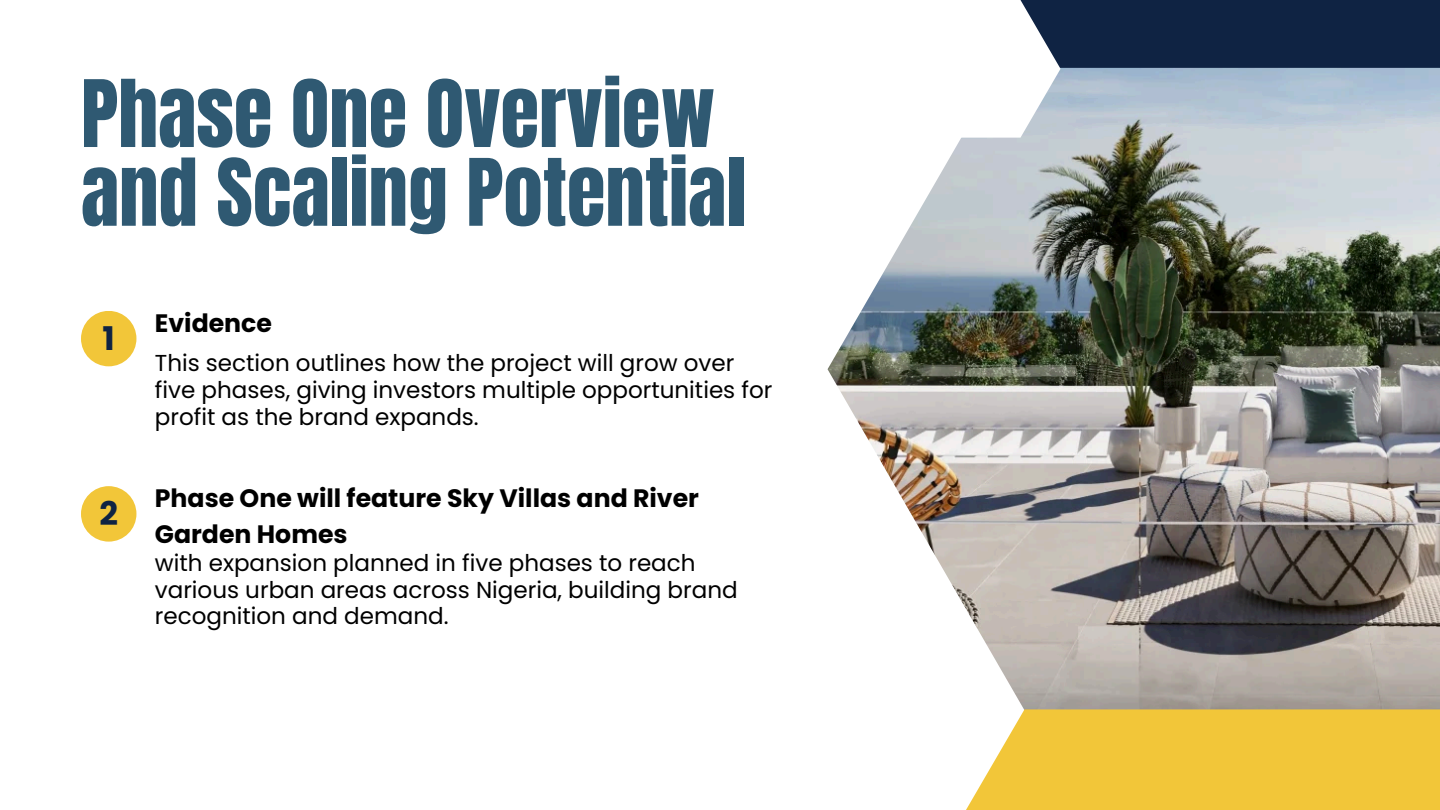
<style>
.page{position:relative;width:1440px;height:810px;background:#fff}
.page>*{position:absolute;margin:0;border:0;box-sizing:border-box;transform-origin:0 0}
.t1{font:79px/78.8px "Anton";color:#2f5972}
.t2{font:700 32.6px "Poppins";color:#0f2343}
.t3{font:700 25.2px/35.2px "Poppins";color:#000}
.t4{font:23.1px/26.8px "Poppins";color:#000}
</style>
<div class="page">
<img style="left:828px;top:68px;width:612px;height:641px">
<div style="left:956px;top:709px;width:484px;height:101px;background:#f2c639"></div>
<div style="left:836px;top:0;width:604px;height:68px;background:#0f2343"></div>
<svg style="left:828px;top:0;width:232px;height:138px"></svg>
<div style="left:81px;top:311px;width:55px;height:55px;background:#f2c639;border-radius:50%"></div>
<div style="left:81px;top:486px;width:55px;height:56px;background:#f2c639;border-radius:50%"></div>
<p class="t1" style="left:81px;top:76px;width:666px">Phase One Overview and Scaling Potential</p>
<p class="t2" style="left:103px;top:315px;width:14px">1</p>
<p class="t2" style="left:99px;top:491px;width:20px">2</p>
<h1 class="t3" style="left:155px;top:306px;width:119px">Evidence</h1>
<h2 class="t4" style="left:155px;top:350px;width:619px">This section outlines how the project will grow over five phases, giving investors multiple opportunities for profit as the brand expands.</h2>
<p class="t3" style="left:155px;top:481px;width:546px">Phase One will feature Sky Villas and River<br>Garden Homes</p>
<h2 class="t4" style="left:155px;top:549px;width:584px">with expansion planned in five phases to reach various urban areas across Nigeria, building brand recognition and demand.</h2>
</div>
